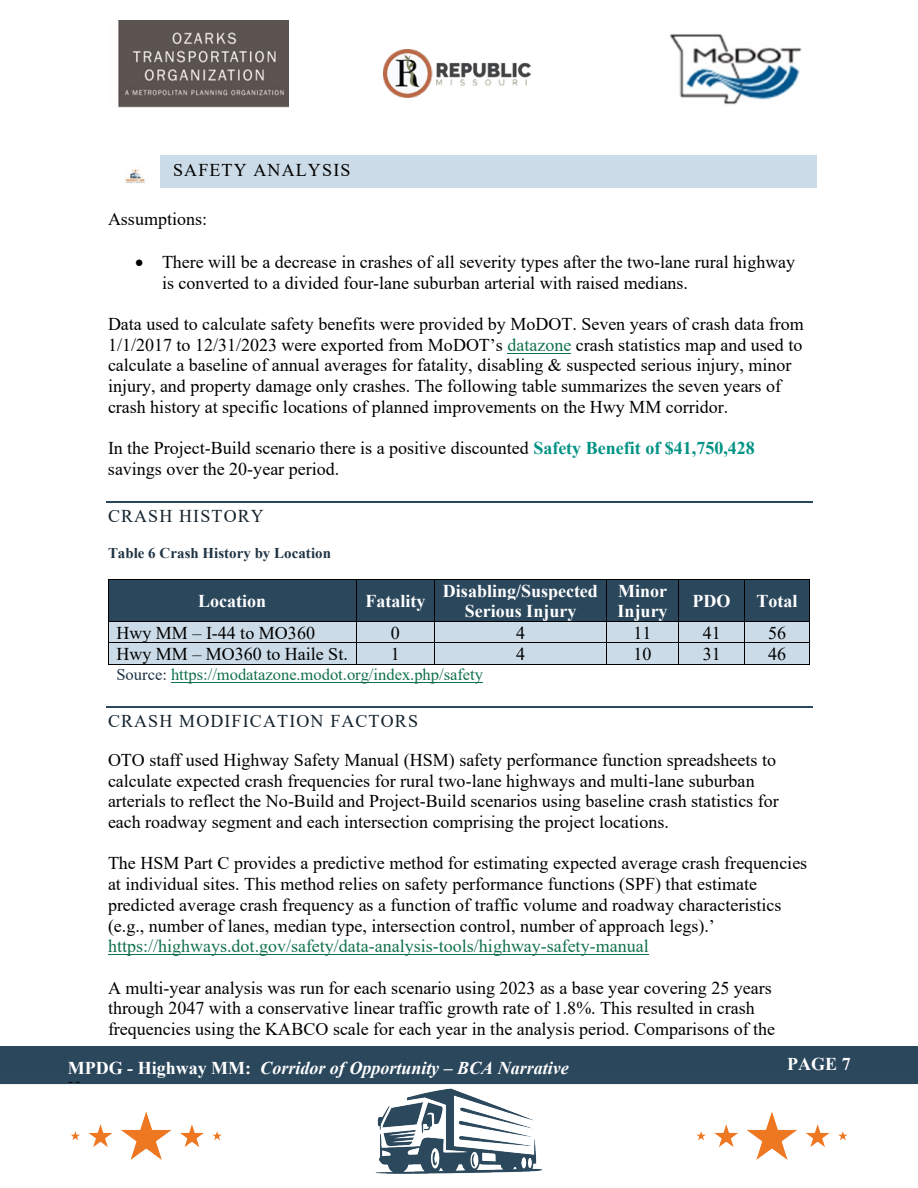
<style>
.page{position:relative;width:918px;height:1188px;background:#fff}
.page>*{position:absolute;margin:0;border:0;box-sizing:border-box;transform-origin:0 0}
.Heading_2{font:18px/20.7px "Times New Roman";color:#000}
.t1{font:700 18px/20.7px "Times New Roman";color:#fff;text-align:center}
.t2{font:italic 700 18px "Times New Roman";color:#fff}
.Heading_3{font:18px "Times New Roman";letter-spacing:.065em;color:#15232d}
.Heading_2-2{font:18px "Times New Roman";letter-spacing:.06em;color:#000}
.t3{font:16.5px "Times New Roman";color:#11714c}
.t4{font:700 15px "Times New Roman";color:#203444}
.s1{color:#11714c}
.s2{font-weight:700;color:#019283}
.s3{color:#203444}
.s4{font-style:normal}
</style>
<div class="page">
<img style="left:0;top:1075px;width:918px;height:99px">
<div style="left:0;top:1047px;width:918px;height:28px;background:#2b475c"></div>
<img style="left:118px;top:21px;width:171px;height:86px">
<img style="left:384px;top:50px;width:147px;height:47px">
<img style="left:669px;top:34px;width:133px;height:71px">
<div style="left:160px;top:159px;width:652px;height:24px;background:#cbdbe7"></div>
<hr style="left:160px;top:155px;width:652px;height:4px;background:#cbdbe7">
<svg style="left:812px;top:155px;width:5px;height:4px"></svg>
<div style="left:160px;top:183px;width:652px;height:5px;background:#cbdbe7"></div>
<svg style="left:812px;top:183px;width:5px;height:5px"></svg>
<div style="left:812px;top:159px;width:5px;height:24px;background:#cbdbe7"></div>
<hr style="left:507px;top:353px;width:64px;height:1px;background:#11714c">
<hr style="left:106px;top:501px;width:706px;height:2px;background:#2b475c">
<div style="left:109px;top:580px;width:247px;height:41px;background:#2b475c"></div>
<div style="left:357px;top:580px;width:78px;height:41px;background:#2b475c"></div>
<div style="left:435px;top:580px;width:171px;height:41px;background:#2b475c"></div>
<div style="left:607px;top:580px;width:72px;height:41px;background:#2b475c"></div>
<div style="left:679px;top:580px;width:65px;height:41px;background:#2b475c"></div>
<div style="left:745px;top:580px;width:64px;height:41px;background:#2b475c"></div>
<hr style="left:109px;top:579px;width:247px;height:1px;background:#000">
<hr style="left:357px;top:579px;width:78px;height:1px;background:#000">
<hr style="left:435px;top:579px;width:171px;height:1px;background:#000">
<hr style="left:607px;top:579px;width:72px;height:1px;background:#000">
<hr style="left:679px;top:579px;width:65px;height:1px;background:#000">
<hr style="left:745px;top:579px;width:64px;height:1px;background:#000">
<hr style="left:108px;top:580px;width:1px;height:41px;background:#000">
<hr style="left:356px;top:580px;width:1px;height:41px;background:#000">
<hr style="left:435px;top:580px;width:1px;height:41px;background:#000">
<hr style="left:606px;top:580px;width:1px;height:41px;background:#000">
<hr style="left:679px;top:580px;width:1px;height:41px;background:#000">
<hr style="left:744px;top:580px;width:1px;height:41px;background:#000">
<hr style="left:809px;top:580px;width:1px;height:41px;background:#000">
<div style="left:109px;top:622px;width:247px;height:21px;background:#cbdbe7"></div>
<div style="left:357px;top:622px;width:78px;height:21px;background:#cbdbe7"></div>
<div style="left:435px;top:622px;width:171px;height:21px;background:#cbdbe7"></div>
<div style="left:607px;top:622px;width:72px;height:21px;background:#cbdbe7"></div>
<div style="left:679px;top:622px;width:65px;height:21px;background:#cbdbe7"></div>
<div style="left:745px;top:622px;width:64px;height:21px;background:#cbdbe7"></div>
<hr style="left:109px;top:621px;width:247px;height:1px;background:#000">
<hr style="left:357px;top:621px;width:78px;height:1px;background:#000">
<hr style="left:435px;top:621px;width:171px;height:1px;background:#000">
<hr style="left:607px;top:621px;width:72px;height:1px;background:#000">
<hr style="left:679px;top:621px;width:65px;height:1px;background:#000">
<hr style="left:745px;top:621px;width:64px;height:1px;background:#000">
<div style="left:109px;top:643px;width:247px;height:21px;background:#cbdbe7"></div>
<div style="left:357px;top:643px;width:78px;height:21px;background:#cbdbe7"></div>
<div style="left:435px;top:643px;width:171px;height:21px;background:#cbdbe7"></div>
<div style="left:607px;top:643px;width:72px;height:21px;background:#cbdbe7"></div>
<div style="left:679px;top:643px;width:65px;height:21px;background:#cbdbe7"></div>
<div style="left:745px;top:643px;width:64px;height:21px;background:#cbdbe7"></div>
<hr style="left:109px;top:643px;width:247px;height:1px;background:#000">
<hr style="left:357px;top:643px;width:78px;height:1px;background:#000">
<hr style="left:435px;top:643px;width:171px;height:1px;background:#000">
<hr style="left:607px;top:643px;width:72px;height:1px;background:#000">
<hr style="left:679px;top:643px;width:65px;height:1px;background:#000">
<hr style="left:745px;top:643px;width:64px;height:1px;background:#000">
<hr style="left:171px;top:682px;width:312px;height:1px;background:#11714c">
<svg style="left:108px;top:621px;width:2px;height:44px"></svg>
<hr style="left:109px;top:664px;width:247px;height:1px;background:#000">
<svg style="left:356px;top:621px;width:1px;height:44px"></svg>
<hr style="left:357px;top:664px;width:78px;height:1px;background:#000">
<hr style="left:435px;top:664px;width:171px;height:1px;background:#000">
<svg style="left:606px;top:621px;width:1px;height:44px"></svg>
<hr style="left:607px;top:664px;width:72px;height:1px;background:#000">
<hr style="left:679px;top:664px;width:65px;height:1px;background:#000">
<svg style="left:744px;top:621px;width:1px;height:44px"></svg>
<hr style="left:745px;top:664px;width:64px;height:1px;background:#000">
<svg style="left:809px;top:621px;width:1px;height:44px"></svg>
<hr style="left:106px;top:706px;width:706px;height:2px;background:#2b475c">
<hr style="left:108px;top:954px;width:541px;height:1px;background:#11714c">
<img style="left:125px;top:168px;width:21px;height:15px">
<h2 class="Heading_2-2" style="left:173px;top:157px;width:179px">SAFETY ANALYSIS</h2>
<p class="Heading_2" style="left:108px;top:208px;width:101px">Assumptions:</p>
<p class="Heading_2" style="left:162px;top:251px;width:635px;text-indent:-27px">• There will be a decrease in crashes of all severity types after the two-lane rural highway is converted to a divided four-lane suburban arterial with raised medians.</p>
<p class="Heading_2" style="left:108px;top:313px;width:697px">Data used to calculate safety benefits were provided by MoDOT. Seven years of crash data from 1/1/2017 to 12/31/2023 were exported from MoDOT’s <span class="s1">datazone</span> crash statistics map and used to calculate a baseline of annual averages for fatality, disabling &amp; suspected serious injury, minor injury, and property damage only crashes. The following table summarizes the seven years of crash history at specific locations of planned improvements on the Hwy MM corridor.</p>
<p class="Heading_2" style="left:108px;top:437px;width:648px">In the Project-Build scenario there is a positive discounted <span class="s2">Safety Benefit of $41,750,428 </span>savings over the 20-year period.</p>
<h3 class="Heading_3" style="left:108px;top:503px;width:157px">CRASH HISTORY</h3>
<p class="t4" style="left:108px;top:542px;width:225px">Table 6 Crash History by Location</p>
<p class="t1" style="left:198px;top:590px;width:69px">Location</p>
<p class="t1" style="left:366px;top:590px;width:61px">Fatality</p>
<p class="t1" style="left:443px;top:580px;width:156px">Disabling/Suspected<br>Serious Injury</p>
<p class="t1" style="left:618px;top:580px;width:52px;text-align:left">Minor<br>Injury</p>
<p class="t1" style="left:693px;top:590px;width:39px">PDO</p>
<p class="t1" style="left:757px;top:590px;width:43px">Total</p>
<p class="Heading_2" style="left:116px;top:622px;width:200px">Hwy MM – I-44 to MO360</p>
<p class="Heading_2" style="left:391px;top:622px;width:10px">0</p>
<p class="Heading_2" style="left:516px;top:622px;width:10px">4</p>
<p class="Heading_2" style="left:634px;top:622px;width:19px">11</p>
<p class="Heading_2" style="left:703px;top:622px;width:19px">41</p>
<p class="Heading_2" style="left:768px;top:622px;width:19px">56</p>
<p class="Heading_2" style="left:116px;top:643px;width:233px">Hwy MM – MO360 to Haile St.</p>
<p class="Heading_2" style="left:391px;top:643px;width:10px">1</p>
<p class="Heading_2" style="left:516px;top:643px;width:10px">4</p>
<p class="Heading_2" style="left:634px;top:643px;width:19px">10</p>
<p class="Heading_2" style="left:703px;top:643px;width:19px">31</p>
<p class="Heading_2" style="left:768px;top:643px;width:19px">46</p>
<p class="t3" style="left:116px;top:663px;width:368px"><span class="s3">Source:</span> https://modatazone.modot.org/index.php/safety</p>
<h3 class="Heading_3" style="left:108px;top:708px;width:312px">CRASH MODIFICATION FACTORS</h3>
<p class="Heading_2" style="left:108px;top:749px;width:672px">OTO staff used Highway Safety Manual (HSM) safety performance function spreadsheets to calculate expected crash frequencies for rural two-lane highways and multi-lane suburban arterials to reflect the No-Build and Project-Build scenarios using baseline crash statistics for each roadway segment and each intersection comprising the project locations.</p>
<p class="Heading_2" style="left:108px;top:852px;width:701px">The HSM Part C provides a predictive method for estimating expected average crash frequencies at individual sites. This method relies on safety performance functions (SPF) that estimate predicted average crash frequency as a function of traffic volume and roadway characteristics (e.g., number of lanes, median type, intersection control, number of approach legs).’ <span class="s1">https://highways.dot.gov/safety/data-analysis-tools/highway-safety-manual</span></p>
<p class="Heading_2" style="left:108px;top:977px;width:669px">A multi-year analysis was run for each scenario using 2023 as a base year covering 25 years through 2047 with a conservative linear traffic growth rate of 1.8%. This resulted in crash frequencies using the KABCO scale for each year in the analysis period. Comparisons of the</p>
<p class="t2" style="left:68px;top:1055px;width:503px"><span class="s4">MPDG - Highway MM:</span> Corridor of Opportunity – BCA Narrative</p>
<p class="t1" style="left:787px;top:1053px;width:65px">PAGE 7</p>
<p class="Heading_2" style="left:68px;top:1077px;width:14px">H</p>
</div>
